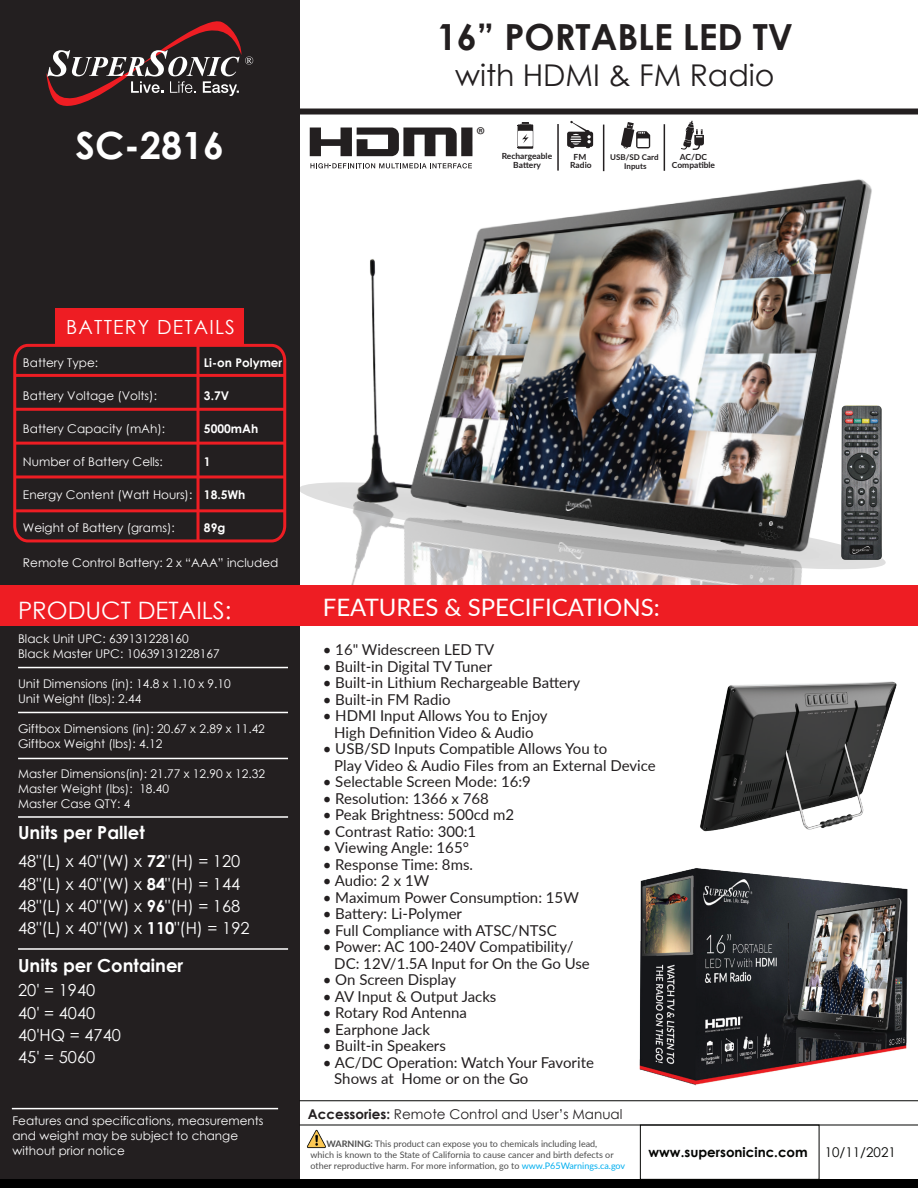
<style>
.page{position:relative;width:918px;height:1188px;background:#fff}
.page>*{position:absolute;margin:0;border:0;box-sizing:border-box;transform-origin:0 0}
.t1{font:700 37.5px "Century Gothic";color:#fff}
.t2{font:700 36px "Century Gothic";color:#231f20}
.t3{font:30px "Century Gothic";color:#231f20}
.t4{font:24px "Lato";color:#fff}
.t5{font:24px "Century Gothic";color:#fff}
.t6{font:21.75px "Myriad Pro";color:#231f20}
.t7{font:19.5px "Century Gothic";letter-spacing:.06em;color:#fff}
.t8{font:700 18px "Century Gothic";color:#fff}
.t9{font:16.5px/22.4px "Century Gothic";color:#fff}
.t10{font:15px/16.5px "Lato";color:#231f20}
.t11{font:13.5px "Century Gothic";color:#231f20}
.t12{font:700 13.35px "Century Gothic";color:#040503}
.t13{font:13.35px "Century Gothic";color:#040503}
.t14{font:12px/15px "Century Gothic";color:#fff}
.t15{font:700 12px "Century Gothic";color:#fff}
.t16{font:9px/10.8px "Lato";color:#4c4c4c}
.t17{font:700 8.4px/8.1px "Lato";color:#231f20;text-align:center}
.t18{font:700 7.95px/8.1px "Lato";color:#231f20;text-align:center}
.s1{font-weight:700}
.s2{color:#00aeef}
</style>
<div class="page">
<img style="left:313px;top:120px;width:570px;height:465px">
<img style="left:834px;top:397px;width:52px;height:168px">
<div style="left:0;top:0;width:300px;height:1188px;background:#231f20"></div>
<hr style="left:300px;top:1125px;width:618px;height:1px;background:#040503">
<div style="left:0;top:585px;width:918px;height:41px;background:#ee1d23"></div>
<svg style="left:46px;top:21px;width:207px;height:85px"></svg>
<div style="left:300px;top:109px;width:618px;height:6px;background:#231f20"></div>
<hr style="left:12px;top:1108px;width:266px;height:1px;background:#fff">
<div style="left:55px;top:309px;width:189px;height:36px;background:#ee1d23"></div>
<svg style="left:13px;top:343px;width:274px;height:200px"></svg>
<hr style="left:197px;top:345px;width:3px;height:196px;background:#ee1d23">
<hr style="left:18px;top:667px;width:270px;height:1px;background:#fff">
<hr style="left:18px;top:712px;width:270px;height:1px;background:#fff">
<hr style="left:18px;top:758px;width:270px;height:1px;background:#fff">
<hr style="left:18px;top:816px;width:270px;height:2px;background:#fff">
<hr style="left:18px;top:948px;width:270px;height:2px;background:#fff">
<div style="left:0;top:1179px;width:918px;height:9px;background:#000"></div>
<img style="left:307px;top:1129px;width:19px;height:20px">
<div style="left:640px;top:1125px;width:179px;height:55px;border:1px solid #040503"></div>
<hr style="left:300px;top:1100px;width:618px;height:1px;background:#040503">
<svg style="left:310px;top:128px;width:162px;height:28px"></svg>
<svg style="left:310px;top:163px;width:162px;height:5px"></svg>
<svg style="left:681px;top:120px;width:23px;height:30px"></svg>
<svg style="left:621px;top:122px;width:29px;height:27px"></svg>
<svg style="left:567px;top:121px;width:26px;height:27px"></svg>
<svg style="left:518px;top:122px;width:15px;height:27px"></svg>
<hr style="left:557px;top:124px;width:2px;height:47px;background:#231f20">
<hr style="left:603px;top:125px;width:1px;height:46px;background:#231f20">
<hr style="left:664px;top:124px;width:1px;height:47px;background:#231f20">
<img style="left:700px;top:681px;width:197px;height:151px">
<img style="left:639px;top:868px;width:269px;height:218px">
<h1 class="t1" style="left:76px;top:116px;width:150px">SC-2816</h1>
<h2 class="t2" style="left:437px;top:10px;width:358px">16” PORTABLE LED TV</h2>
<h3 class="t3" style="left:455px;top:54px;width:321px">with HDMI &amp; FM Radio</h3>
<h3 class="t6" style="left:476px;top:122px;width:11px">®</h3>
<p class="t17" style="left:502px;top:152px;width:52px">Rechargeable<br>Battery</p>
<p class="t17" style="left:570px;top:152px;width:23px">FM<br>Radio</p>
<p class="t18" style="left:610px;top:153px;width:50px">USB/SD Card<br>Inputs</p>
<p class="t17" style="left:672px;top:153px;width:45px">AC/DC<br>Compatible</p>
<h3 class="t7" style="left:66px;top:313px;width:170px">BATTERY DETAILS</h3>
<p class="t14" style="left:23px;top:355px;width:77px">Battery Type:</p>
<p class="t14" style="left:23px;top:388px;width:136px">Battery Voltage (Volts):</p>
<p class="t14" style="left:23px;top:421px;width:144px">Battery Capacity (mAh):</p>
<p class="t14" style="left:23px;top:454px;width:142px">Number of Battery Cells:</p>
<p class="t14" style="left:23px;top:487px;width:171px">Energy Content (Watt Hours):</p>
<p class="t14" style="left:23px;top:520px;width:153px">Weight of Battery (grams):</p>
<p class="t15" style="left:204px;top:353px;width:80px">Li-on Polymer</p>
<p class="t15" style="left:204px;top:386px;width:27px">3.7V</p>
<p class="t15" style="left:204px;top:419px;width:56px">5000mAh</p>
<p class="t15" style="left:204px;top:452px;width:8px">1</p>
<p class="t15" style="left:204px;top:485px;width:43px">18.5Wh</p>
<p class="t15" style="left:204px;top:518px;width:23px">89g</p>
<p class="t14" style="left:23px;top:555px;width:257px">Remote Control Battery: 2 x “AAA” included</p>
<h3 class="t5" style="left:18px;top:593px;width:215px">PRODUCT DETAILS:</h3>
<p class="t14" style="left:18px;top:630px;width:203px">Black Unit UPC: 639131228160<br>Black Master UPC: 10639131228167</p>
<p class="t14" style="left:18px;top:675px;width:214px">Unit Dimensions (in): 14.8 x 1.10 x 9.10<br>Unit Weight (lbs): 2.44</p>
<p class="t14" style="left:18px;top:720px;width:248px">Giftbox Dimensions (in): 20.67 x 2.89 x 11.42<br>Giftbox Weight (lbs): 4.12</p>
<p class="t14" style="left:18px;top:765px;width:249px">Master Dimensions(in): 21.77 x 12.90 x 12.32<br>Master Weight (lbs): 18.40<br>Master Case QTY: 4</p>
<p class="t8" style="left:18px;top:819px;width:128px">Units per Pallet</p>
<p class="t9" style="left:18px;top:850px;width:233px">48"(L) x 40"(W) x <span class="s1">72</span>"(H) = 120<br>48"(L) x 40"(W) x <span class="s1">84</span>"(H) = 144<br>48"(L) x 40"(W) x <span class="s1">96</span>"(H) = 168<br>48"(L) x 40"(W) x <span class="s1">110</span>"(H) = 192</p>
<p class="t8" style="left:18px;top:952px;width:167px">Units per Container</p>
<p class="t9" style="left:18px;top:979px;width:104px">20' = 1940<br>40' = 4040<br>40'HQ = 4740<br>45' = 5060</p>
<p class="t14" style="left:12px;top:1113px;width:253px">Features and specifications, measurements and weight may be subject to change without prior notice</p>
<h3 class="t4" style="left:323px;top:590px;width:339px">FEATURES &amp; SPECIFICATIONS:</h3>
<p class="t10" style="left:323px;top:641px;width:173px">• 16" Widescreen LED TV</p>
<p class="t10" style="left:323px;top:657px;width:171px">• Built-in Digital TV Tuner</p>
<p class="t10" style="left:323px;top:674px;width:259px">• Built-in Lithium Rechargeable Battery</p>
<p class="t10" style="left:323px;top:690px;width:129px">• Built-in FM Radio</p>
<p class="t10" style="left:323px;top:707px;width:226px;text-align:center">• HDMI Input Allows You to Enjoy<br>High Definition Video &amp; Audio</p>
<p class="t10" style="left:334px;top:740px;width:323px;text-indent:-12px">• USB/SD Inputs Compatible Allows You to<br>Play Video &amp; Audio Files from an External Device</p>
<p class="t10" style="left:323px;top:773px;width:210px">• Selectable Screen Mode: 16:9</p>
<p class="t10" style="left:323px;top:789px;width:168px">• Resolution: 1366 x 768</p>
<p class="t10" style="left:323px;top:806px;width:193px">• Peak Brightness: 500cd m2</p>
<p class="t10" style="left:323px;top:822px;width:155px">• Contrast Ratio: 300:1</p>
<p class="t10" style="left:323px;top:839px;width:148px">• Viewing Angle: 165°</p>
<p class="t10" style="left:323px;top:855px;width:152px">• Response Time: 8ms.</p>
<p class="t10" style="left:323px;top:872px;width:108px">• Audio: 2 x 1W</p>
<p class="t10" style="left:323px;top:888px;width:258px">• Maximum Power Consumption: 15W</p>
<p class="t10" style="left:323px;top:905px;width:141px">• Battery: Li-Polymer</p>
<p class="t10" style="left:323px;top:921px;width:235px">• Full Compliance with ATSC/NTSC</p>
<p class="t10" style="left:334px;top:938px;width:257px;text-indent:-12px">• Power: AC 100-240V Compatibility/<br>DC: 12V/1.5A Input for On the Go Use</p>
<p class="t10" style="left:323px;top:971px;width:135px">• On Screen Display</p>
<p class="t10" style="left:323px;top:987px;width:175px">• AV Input &amp; Output Jacks</p>
<p class="t10" style="left:323px;top:1004px;width:146px">• Rotary Rod Antenna</p>
<p class="t10" style="left:323px;top:1020px;width:109px">• Earphone Jack</p>
<p class="t10" style="left:323px;top:1037px;width:125px">• Built-in Speakers</p>
<p class="t10" style="left:334px;top:1053px;width:261px;text-indent:-12px">• AC/DC Operation: Watch Your Favorite<br>Shows at Home or on the Go</p>
<p class="t11" style="left:308px;top:1104px;width:316px"><span class="s1">Accessories:</span> Remote Control and User’s Manual</p>
<p class="t16" style="left:311px;top:1138px;width:316px;text-indent:16px"><span class="s1">WARNING:</span> This product can expose you to chemicals including lead,<br>which is known to the State of California to cause cancer and birth defects or other reproductive harm. For more information, go to <span class="s2">www.P65Warnings.ca.gov</span></p>
<p class="t12" style="left:648px;top:1142px;width:161px">www.supersonicinc.com</p>
<p class="t13" style="left:825px;top:1143px;width:73px">10/11/2021</p>
</div>
